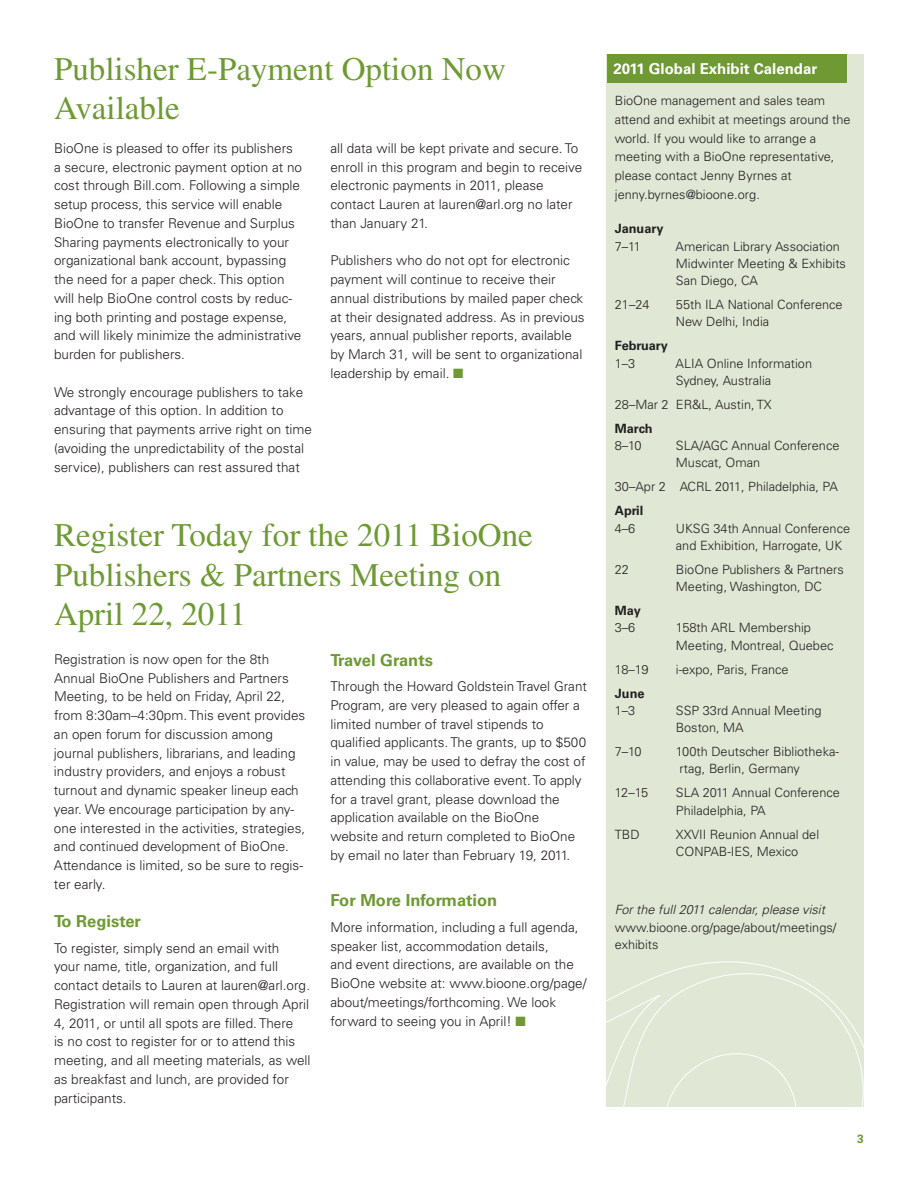
<style>
.page{position:relative;width:918px;height:1188px;background:#fff}
.page>*{position:absolute;margin:0;border:0;box-sizing:border-box;transform-origin:0 0}
.t1{font:33px/39.6px "Times";color:#6e9933}
.t2{font:700 16.5px "Univers";color:#6e9933}
.t3{font:700 15px "Univers";color:#fff}
.t4{font:300 13.5px/18.8px "Univers";color:#231f20}
.t5{font:300 12.75px/17.2px "Univers";color:#231f20}
.t6{font:italic 300 12.75px "Univers";color:#231f20}
.t7{font:700 12.75px "Univers";color:#231f20}
.t8{font:700 12px "Univers";color:#6e9933}
.s1{color:#6e9933}
.s2{font-size:12.75px}
</style>
<div class="page">
<div style="left:607px;top:54px;width:257px;height:1053px;background:#e0e7d5"></div>
<svg style="left:606px;top:945px;width:207px;height:162px"></svg>
<svg style="left:813px;top:986px;width:51px;height:121px"></svg>
<div style="left:608px;top:54px;width:239px;height:28px;background:#6e9933"></div>
<h1 class="t1" style="left:54px;top:52px;width:453px">Publisher E-Payment Option Now</h1>
<p class="t3" style="left:614px;top:63px;width:205px">2011 Global Exhibit Calendar</p>
<h1 class="t1" style="left:54px;top:92px;width:127px">Available</h1>
<p class="t4" style="left:54px;top:140px;width:250px">BioOne is pleased to offer its publishers a secure, electronic payment option at no cost through Bill.com. Following a simple setup process, this service will enable BioOne to transfer Revenue and Surplus Sharing payments electronically to your organizational bank account, bypassing the need for a paper check. This option will help BioOne control costs by reduc&shy;ing both printing and postage expense, and will likely minimize the administrative burden for publishers.</p>
<p class="t4" style="left:54px;top:384px;width:260px">We strongly encourage publishers to take advantage of this option. In addition to ensuring that payments arrive right on time (avoiding the unpredictability of the postal service), publishers can rest assured that</p>
<p class="t5" style="left:615px;top:92px;width:237px;line-height:18.8px">BioOne management and sales team attend and exhibit at meetings around the world. If you would like to arrange a meeting with a BioOne representative, please contact Jenny Byrnes at jenny.byrnes@bioone.org.</p>
<p class="t7" style="left:615px;top:224px;width:50px">January</p>
<p class="t5" style="left:615px;top:239px;width:28px">7–11</p>
<p class="t5" style="left:676px;top:239px;width:172px">American Library Association<br>Midwinter Meeting &amp; Exhibits<br>San Diego, CA</p>
<p class="t5" style="left:615px;top:297px;width:36px">21–24</p>
<p class="t5" style="left:676px;top:297px;width:168px">55th ILA National Conference<br>New Delhi, India</p>
<p class="t7" style="left:615px;top:341px;width:55px">February</p>
<p class="t5" style="left:615px;top:356px;width:22px">1–3</p>
<p class="t5" style="left:676px;top:356px;width:138px">ALIA Online Information<br>Sydney, Australia</p>
<p class="t5" style="left:615px;top:397px;width:158px">28–Mar 2 ER&amp;L, Austin, TX</p>
<p class="t7" style="left:615px;top:424px;width:39px">March</p>
<p class="t5" style="left:615px;top:438px;width:28px">8–10</p>
<p class="t5" style="left:676px;top:438px;width:165px">SLA/AGC Annual Conference<br>Muscat, Oman</p>
<p class="t5" style="left:615px;top:479px;width:225px">30–Apr 2 ACRL 2011, Philadelphia, PA</p>
<p class="t7" style="left:615px;top:506px;width:30px">April</p>
<p class="t5" style="left:615px;top:521px;width:22px">4–6</p>
<p class="t5" style="left:676px;top:521px;width:176px">UKSG 34th Annual Conference and Exhibition, Harrogate, UK</p>
<p class="t5" style="left:615px;top:562px;width:16px">22</p>
<p class="t5" style="left:676px;top:562px;width:169px">BioOne Publishers &amp; Partners<br>Meeting, Washington, DC</p>
<p class="t7" style="left:615px;top:606px;width:27px">May</p>
<p class="t5" style="left:615px;top:620px;width:22px">3–6</p>
<p class="t5" style="left:676px;top:620px;width:159px">158th ARL Membership<br>Meeting, Montreal, Quebec</p>
<p class="t5" style="left:615px;top:662px;width:35px">18–19</p>
<p class="t5" style="left:676px;top:662px;width:114px">i-expo, Paris, France</p>
<p class="t7" style="left:615px;top:688px;width:31px">June</p>
<p class="t5" style="left:615px;top:703px;width:22px">1–3</p>
<p class="t5" style="left:676px;top:703px;width:147px">SSP 33rd Annual Meeting<br>Boston, MA</p>
<p class="t5" style="left:615px;top:744px;width:28px">7–10</p>
<p class="t5" style="left:676px;top:744px;width:165px">100th Deutscher Bibliotheka&shy;rtag, Berlin, Germany</p>
<p class="t5" style="left:615px;top:785px;width:35px">12–15</p>
<p class="t5" style="left:676px;top:785px;width:166px">SLA 2011 Annual Conference<br>Philadelphia, PA</p>
<p class="t5" style="left:615px;top:827px;width:26px">TBD</p>
<p class="t5" style="left:676px;top:827px;width:145px">XXVII Reunion Annual del<br>CONPAB-IES, Mexico</p>
<p class="t4" style="left:330px;top:140px;width:253px">all data will be kept private and secure. To enroll in this program and begin to receive electronic payments in 2011, please contact Lauren at lauren@arl.org no later than January 21.</p>
<p class="t4" style="left:330px;top:253px;width:256px">Publishers who do not opt for electronic payment will continue to receive their annual distributions by mailed paper check at their designated address. As in previous years, annual publisher reports, available by March 31, will be sent to organizational leadership by email. <span class="s1">■</span></p>
<h1 class="t1" style="left:54px;top:518px;width:480px">Register Today for the 2011 BioOne<br>Publishers &amp; Partners Meeting on<br>April 22, 2011</h1>
<p class="t2" style="left:330px;top:654px;width:104px">Travel Grants</p>
<p class="t4" style="left:330px;top:678px;width:258px">Through the Howard Goldstein Travel Grant Program, are very pleased to again offer a limited number of travel stipends to qualified applicants. The grants, up to $500 in value, may be used to defray the cost of attending this collaborative event. To apply for a travel grant, please download the application available on the BioOne website and return completed to BioOne by email no later than February 19, 2011.</p>
<p class="t2" style="left:330px;top:894px;width:168px">For More Information</p>
<p class="t4" style="left:330px;top:919px;width:258px">More information, including a full agenda, speaker list, accommodation details,<br>and event directions, are available on the BioOne website at: www.bioone.org/page/ about/meetings/forthcoming. We look forward to seeing you in April! <span class="s1">■</span></p>
<p class="t4" style="left:54px;top:651px;width:253px">Registration is now open for the 8th Annual BioOne Publishers and Partners Meeting, to be held on Friday, April 22, from 8:30am<span class="s2">–</span>4:30pm. This event provides an open forum for discussion among journal publishers, librarians, and leading industry providers, and enjoys a robust turnout and dynamic speaker lineup each year. We encourage participation by any&shy;one interested in the activities, strategies, and continued development of BioOne.<br>Attendance is limited, so be sure to regis&shy;ter early.</p>
<p class="t2" style="left:54px;top:915px;width:89px">To Register</p>
<p class="t4" style="left:54px;top:940px;width:258px">To register, simply send an email with<br>your name, title, organization, and full contact details to Lauren at lauren@arl.org.<br>Registration will remain open through April 4, 2011, or until all spots are filled. There<br>is no cost to register for or to attend this meeting, and all meeting materials, as well as breakfast and lunch, are provided for participants.</p>
<p class="t6" style="left:615px;top:905px;width:212px">For the full 2011 calendar, please visit</p>
<p class="t5" style="left:615px;top:920px;width:223px">www.bioone.org/page/about/meetings/ exhibits</p>
<p class="t8" style="left:857px;top:1134px;width:8px">3</p>
</div>
